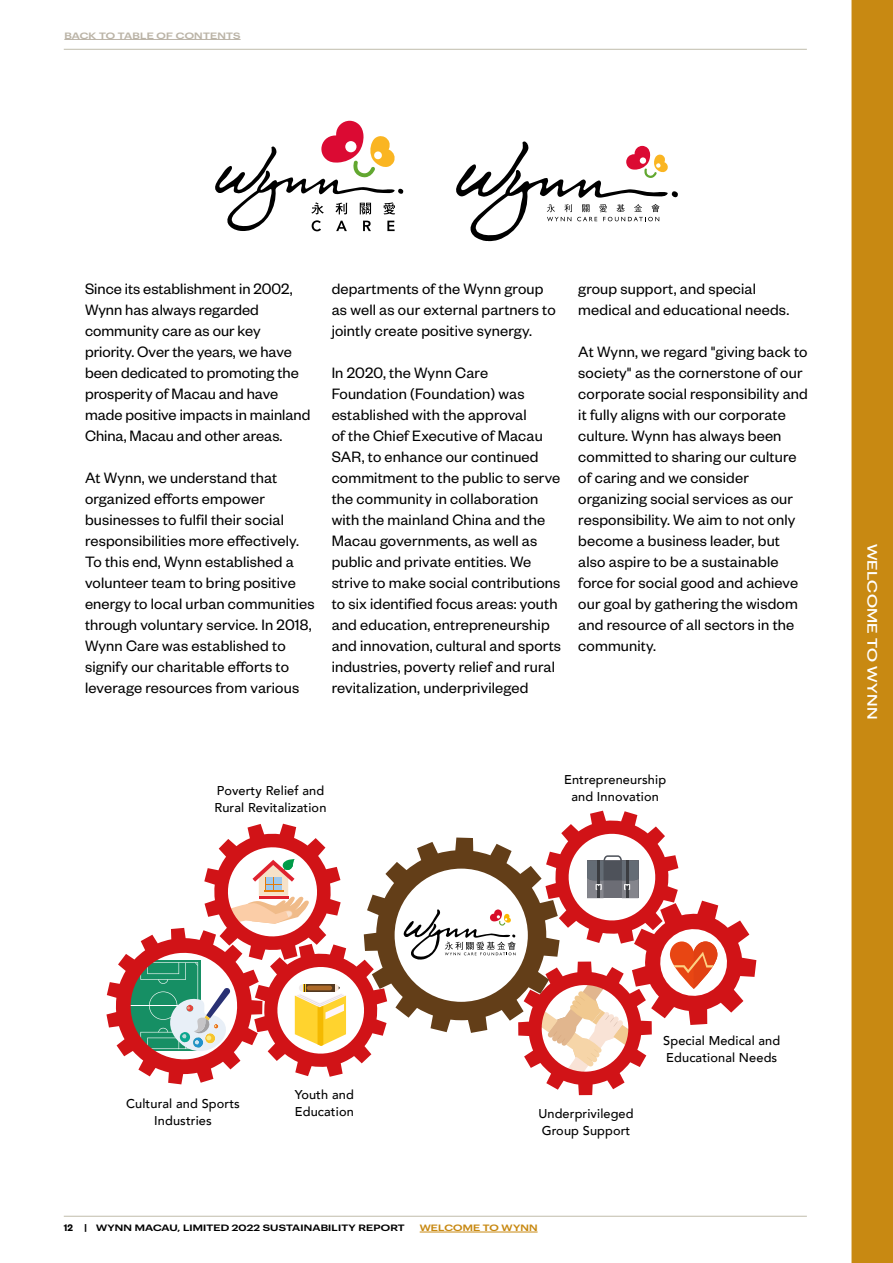
<style>
.page{position:relative;width:893px;height:1263px;background:#fff}
.page>*{position:absolute;margin:0;border:0;box-sizing:border-box;transform-origin:0 0}
.t1{font:16.5px/21px "Founders Grotesk";letter-spacing:.01em;color:#000}
.t2{font:500 13.5px "Graphik Wide";letter-spacing:.03em;color:#fff}
.t3{font:500 12.75px/17px "Avenir";letter-spacing:.01em;color:#000}
.t4{font:600 9px "Graphik Wide";letter-spacing:.02em;color:#000}
.t5{font:600 9px "Graphik Wide";letter-spacing:.03em;color:#bbb4a7}
.t6{font:600 9px "Graphik Wide";letter-spacing:.02em;color:#c88912}
.s1{font-family:"Founders Grotesk";font-size:10.5px}
</style>
<div class="page">
<div style="left:851px;top:0;width:42px;height:1263px;background:#c88912"></div>
<hr style="left:64px;top:49px;width:743px;height:1px;background:#c0bcab">
<hr style="left:64px;top:1216px;width:743px;height:1px;background:#c0bcab">
<svg style="left:215px;top:121px;width:188px;height:110px"></svg>
<svg style="left:456px;top:141px;width:222px;height:100px"></svg>
<svg style="left:106px;top:811px;width:650px;height:284px"></svg>
<hr style="left:64px;top:39px;width:177px;height:1px;background:#bbb4a7">
<hr style="left:420px;top:1232px;width:118px;height:1px;background:#c88912">
<p class="t5" style="left:64px;top:28px;width:178px">BACK TO TABLE OF CONTENTS</p>
<p class="t1" style="left:85px;top:277px;width:227px">Since its establishment in 2002,<br>Wynn has always regarded community care as our key priority. Over the years, we have been dedicated to promoting the prosperity of Macau and have made positive impacts in mainland<br>China, Macau and other areas.</p>
<p class="t1" style="left:85px;top:466px;width:231px">At Wynn, we understand that organized efforts empower businesses to fulfil their social responsibilities more effectively.<br>To this end, Wynn established a volunteer team to bring positive energy to local urban communities through voluntary service. In 2018,<br>Wynn Care was established to signify our charitable efforts to leverage resources from various</p>
<p class="t1" style="left:332px;top:277px;width:225px">departments of the Wynn group as well as our external partners to jointly create positive synergy.</p>
<p class="t1" style="left:332px;top:361px;width:231px">In 2020, the Wynn Care<br>Foundation (Foundation) was established with the approval<br>of the Chief Executive of Macau<br>SAR, to enhance our continued commitment to the public to serve the community in collaboration with the mainland China and the<br>Macau governments, as well as public and private entities. We strive to make social contributions to six identified focus areas: youth and education, entrepreneurship and innovation, cultural and sports industries, poverty relief and rural revitalization, underprivileged</p>
<p class="t1" style="left:578px;top:277px;width:212px">group support, and special medical and educational needs.</p>
<p class="t1" style="left:578px;top:340px;width:231px">At Wynn, we regard "giving back to society" as the cornerstone of our corporate social responsibility and it fully aligns with our corporate culture. Wynn has always been committed to sharing our culture of caring and we consider organizing social services as our responsibility. We aim to not only become a business leader, but also aspire to be a sustainable force for social good and achieve our goal by gathering the wisdom and resource of all sectors in the community.</p>
<p class="t3" style="left:214px;top:781px;width:113px">Poverty Relief and<br>Rural Revitalization</p>
<p class="t3" style="left:564px;top:770px;width:104px;text-align:center">Entrepreneurship and Innovation</p>
<p class="t2" style="left:883px;top:543px;width:177px;rotate:90deg">WELCOME TO WYNN</p>
<p class="t3" style="left:126px;top:1094px;width:115px;text-align:center">Cultural and Sports<br>Industries</p>
<p class="t3" style="left:295px;top:1085px;width:60px">Youth and<br>Education</p>
<p class="t3" style="left:538px;top:1104px;width:97px">Underprivileged<br>Group Support</p>
<p class="t3" style="left:663px;top:1032px;width:119px">Special Medical and<br>Educational Needs</p>
<p class="t4" style="left:64px;top:1221px;width:342px"><span class="s1">12 |</span> WYNN MACAU, LIMITED 2022 SUSTAINABILITY REPORT</p>
<p class="t6" style="left:420px;top:1221px;width:119px">WELCOME TO WYNN</p>
</div>
